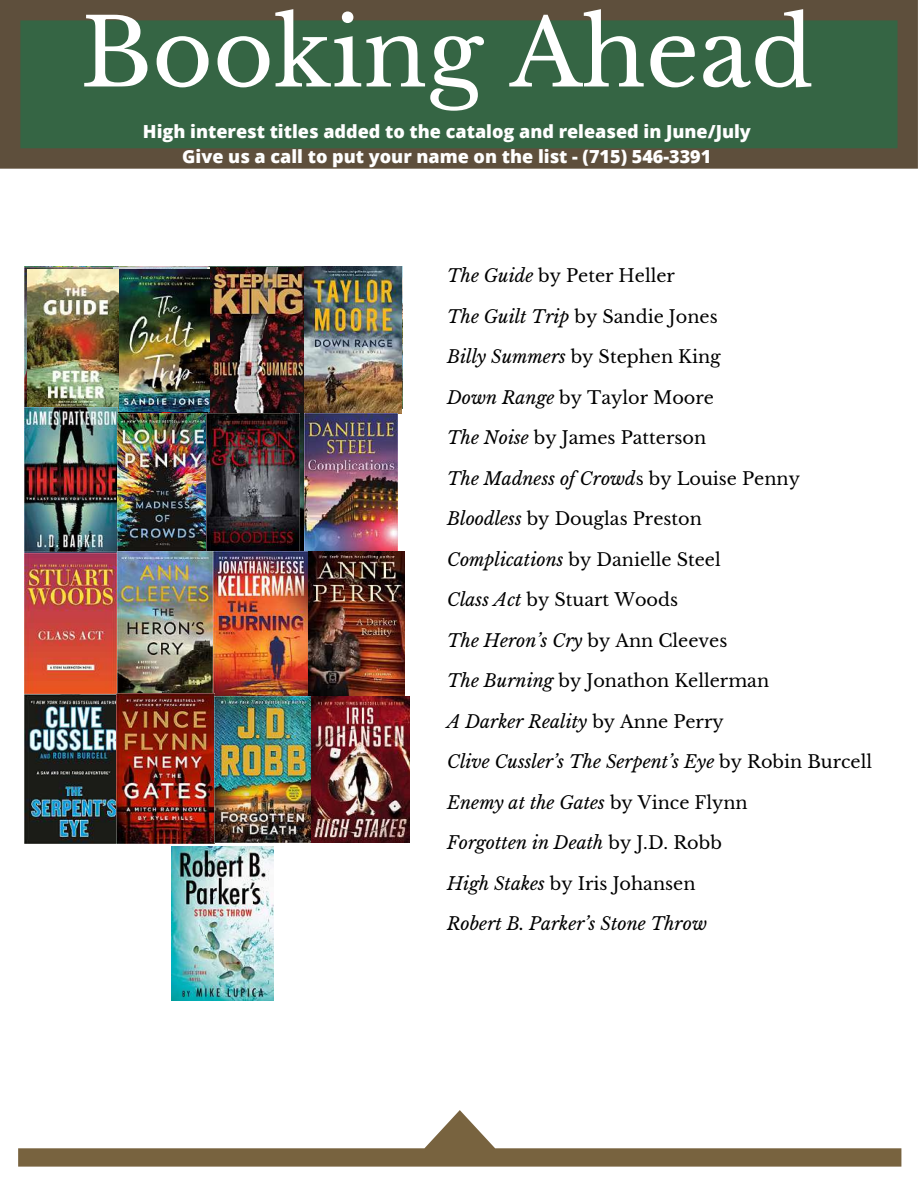
<style>
.page{position:relative;width:918px;height:1188px;background:#fff}
.page>*{position:absolute;margin:0;border:0;box-sizing:border-box;transform-origin:0 0}
.t1{font:93.15px "Libre Baskerville";color:#fff}
.t2{font:800 18px/24.8px "Open Sans";color:#fff;text-align:center}
.t3{font:17.7px "Libre Baskerville";color:#000}
.t4{font:italic 17.7px "Libre Baskerville";color:#000}
.s1{font-style:italic}
.s2{font-style:normal}
</style>
<div class="page">
<svg style="left:0;top:0;width:918px;height:169px;background:#405f42"></svg>
<svg style="left:18px;top:1110px;width:883px;height:57px"></svg>
<img style="left:25px;top:267px;width:93px;height:141px">
<img style="left:24px;top:408px;width:185px;height:286px">
<img style="left:209px;top:412px;width:95px;height:140px">
<img style="left:305px;top:414px;width:92px;height:138px">
<img style="left:27px;top:269px;width:93px;height:143px">
<img style="left:120px;top:269px;width:91px;height:143px">
<img style="left:211px;top:267px;width:94px;height:145px">
<img style="left:305px;top:266px;width:97px;height:148px">
<img style="left:118px;top:413px;width:88px;height:139px">
<img style="left:206px;top:413px;width:93px;height:139px">
<img style="left:25px;top:554px;width:92px;height:139px">
<img style="left:117px;top:552px;width:287px;height:144px">
<img style="left:25px;top:695px;width:92px;height:148px">
<img style="left:117px;top:693px;width:98px;height:150px">
<img style="left:215px;top:696px;width:195px;height:147px">
<img style="left:172px;top:847px;width:102px;height:154px">
<h1 class="t1" style="left:81px;top:-4px;width:735px">Booking Ahead</h1>
<p class="t2" style="left:143px;top:119px;width:610px">High interest titles added to the catalog and released in June/July<br>Give us a call to put your name on the list - (715) 546-3391</p>
<p class="t3" style="left:447px;top:265px;width:229px"><span class="s1">The Guide</span> by Peter Heller</p>
<p class="t3" style="left:447px;top:306px;width:272px"><span class="s1">The Guilt Trip</span> by Sandie Jones</p>
<p class="t3" style="left:447px;top:346px;width:275px"><span class="s1">Billy Summers</span> by Stephen King</p>
<p class="t3" style="left:447px;top:387px;width:268px"><span class="s1">Down Range</span> by Taylor Moore</p>
<p class="t3" style="left:447px;top:427px;width:261px"><span class="s1">The Noise</span> by James Patterson</p>
<p class="t4" style="left:447px;top:468px;width:354px">The Madness of Crowd<span class="s2">s by Louise Penny</span></p>
<p class="t3" style="left:447px;top:508px;width:256px"><span class="s1">Bloodless</span> by Douglas Preston</p>
<p class="t3" style="left:447px;top:549px;width:275px"><span class="s1">Complications</span> by Danielle Steel</p>
<p class="t3" style="left:447px;top:589px;width:232px"><span class="s1">Class Act</span> by Stuart Woods</p>
<p class="t4" style="left:447px;top:630px;width:282px">The Heron’s Cry <span class="s2">by Ann Cleeves</span></p>
<p class="t3" style="left:447px;top:670px;width:324px"><span class="s1">The Burning</span> by Jonathon Kellerman</p>
<p class="t4" style="left:447px;top:711px;width:278px">A Darker Reality <span class="s2">by Anne Perry</span></p>
<p class="t4" style="left:447px;top:751px;width:427px">Clive Cussler’s The Serpent’s Eye <span class="s2">by Robin Burcell</span></p>
<p class="t4" style="left:447px;top:792px;width:302px">Enemy at the Gates <span class="s2">by Vince Flynn</span></p>
<p class="t4" style="left:447px;top:832px;width:276px">Forgotten in Death <span class="s2">by J.D. Robb</span></p>
<p class="t3" style="left:447px;top:873px;width:250px"><span class="s1">High Stakes</span> by Iris Johansen</p>
<p class="t4" style="left:447px;top:913px;width:261px">Robert B. Parker’s Stone Throw</p>
</div>
